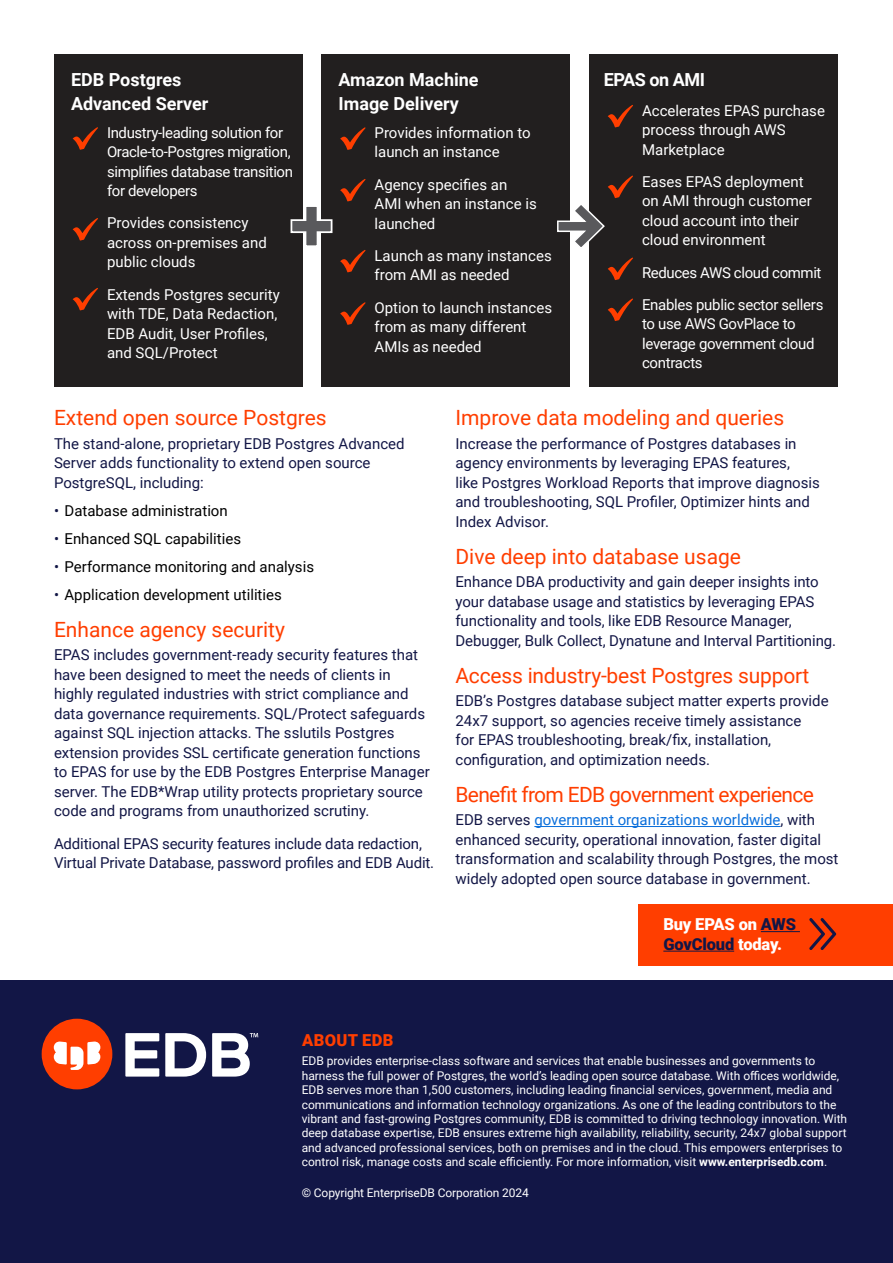
<style>
.page{position:relative;width:893px;height:1263px;background:#fff}
.page>*{position:absolute;margin:0;border:0;box-sizing:border-box;transform-origin:0 0}
.red_Header{font:21px "Roboto";color:#ff3e00}
.red_Header-2{font:21px "Roboto";letter-spacing:-.03em;color:#ff3e00}
.red_Header-3{font:700 18px/24px "Roboto";color:#fff}
.red_Header-4{font:700 18px "Roboto";letter-spacing:-.025em;color:#fff}
.Bodycopy{font:900 16.5px/19.5px "Roboto";letter-spacing:-.01em;color:#fff}
.t1{font:900 16.5px "Roboto";letter-spacing:.025em;color:#ff3e00}
.Bodycopy-2{font:15px/19.5px "Roboto";color:#121646}
.Bodycopy-3{font:15px/19.5px "Roboto";color:#fff}
.Bodycopy-4{font:15px/19.5px "Roboto";letter-spacing:-.025em;color:#fff}
.Bullets{font:15px "Roboto";color:#000}
.Bodycopy-5{font:15px/19.5px "Roboto";letter-spacing:-.02em;color:#fff}
.t2{font:12px/14.4px "Roboto";color:#fff}
.s1{color:#121646}
.s2{color:#096edb}
.s3{font-weight:700}
</style>
<div class="page">
<div style="left:55px;top:54px;width:248px;height:333px;background:#221f1f"></div>
<div style="left:322px;top:54px;width:248px;height:333px;background:#221f1f"></div>
<div style="left:589px;top:54px;width:248px;height:333px;background:#221f1f"></div>
<svg style="left:73px;top:127px;width:25px;height:23px"></svg>
<svg style="left:73px;top:218px;width:25px;height:23px"></svg>
<svg style="left:73px;top:288px;width:25px;height:22px"></svg>
<svg style="left:340px;top:127px;width:26px;height:23px"></svg>
<svg style="left:340px;top:179px;width:26px;height:22px"></svg>
<svg style="left:340px;top:250px;width:26px;height:22px"></svg>
<svg style="left:608px;top:105px;width:25px;height:22px"></svg>
<svg style="left:608px;top:257px;width:25px;height:23px"></svg>
<svg style="left:290px;top:204px;width:43px;height:44px"></svg>
<svg style="left:557px;top:175px;width:76px;height:72px"></svg>
<div style="left:639px;top:904px;width:254px;height:62px;background:#ff3e00"></div>
<hr style="left:761px;top:931px;width:39px;height:1px;background:#121646">
<hr style="left:663px;top:951px;width:71px;height:1px;background:#121646">
<svg style="left:809px;top:918px;width:27px;height:32px"></svg>
<div style="left:0;top:980px;width:893px;height:283px;background:#121646"></div>
<div style="left:42px;top:1019px;width:70px;height:70px;background:#ff3e00;border-radius:50%"></div>
<svg style="left:54px;top:1041px;width:46px;height:29px"></svg>
<svg style="left:125px;top:1033px;width:34px;height:43px"></svg>
<svg style="left:165px;top:1033px;width:41px;height:43px"></svg>
<svg style="left:212px;top:1033px;width:46px;height:43px"></svg>
<hr style="left:534px;top:826px;width:246px;height:1px;background:#096edb">
<svg style="left:340px;top:302px;width:26px;height:23px"></svg>
<svg style="left:608px;top:298px;width:25px;height:23px"></svg>
<p class="red_Header-3" style="left:71px;top:67px;width:139px">EDB Postgres<br>Advanced Server</p>
<p class="Bodycopy-4" style="left:107px;top:122px;width:188px">Industry-leading solution for<br>Oracle-to-Postgres migration, simplifies database transition for developers</p>
<p class="Bodycopy-3" style="left:107px;top:213px;width:161px">Provides consistency across on-premises and public clouds</p>
<p class="Bodycopy-3" style="left:107px;top:284px;width:174px">Extends Postgres security with TDE, Data Redaction,<br>EDB Audit, User Profiles, and SQL/Protect</p>
<p class="red_Header-3" style="left:339px;top:67px;width:142px">Amazon Machine<br>Image Delivery</p>
<p class="Bodycopy-3" style="left:375px;top:122px;width:158px">Provides information to launch an instance</p>
<p class="Bodycopy-3" style="left:375px;top:174px;width:164px">Agency specifies an<br>AMI when an instance is launched</p>
<p class="Bodycopy-3" style="left:375px;top:245px;width:179px">Launch as many instances from AMI as needed</p>
<p class="Bodycopy-3" style="left:375px;top:297px;width:179px">Option to launch instances from as many different<br>AMIs as needed</p>
<p class="red_Header-4" style="left:604px;top:67px;width:103px">EPAS on AMI</p>
<p class="Bodycopy-3" style="left:642px;top:100px;width:184px">Accelerates EPAS purchase process through AWS<br>Marketplace</p>
<p class="Bodycopy-3" style="left:642px;top:171px;width:171px">Eases EPAS deployment on AMI through customer cloud account into their cloud environment</p>
<p class="Bodycopy-4" style="left:642px;top:262px;width:181px">Reduces AWS cloud commit</p>
<p class="Bodycopy-5" style="left:642px;top:294px;width:183px">Enables public sector sellers to use AWS GovPlace to leverage government cloud contracts</p>
<p class="red_Header" style="left:54px;top:403px;width:274px">Extend open source Postgres</p>
<p class="Bodycopy-2" style="left:54px;top:433px;width:352px">The stand-alone, proprietary EDB Postgres Advanced<br>Server adds functionality to extend open source<br>PostgreSQL, including:</p>
<p class="Bullets" style="left:54px;top:500px;width:175px"><span class="s1">•</span> Database administration</p>
<p class="Bullets" style="left:54px;top:528px;width:189px"><span class="s1">•</span> Enhanced SQL capabilities</p>
<p class="Bullets" style="left:54px;top:556px;width:262px"><span class="s1">•</span> Performance monitoring and analysis</p>
<p class="Bullets" style="left:54px;top:584px;width:229px"><span class="s1">•</span> Application development utilities</p>
<p class="red_Header" style="left:54px;top:614px;width:232px">Enhance agency security</p>
<p class="Bodycopy-2" style="left:54px;top:645px;width:377px">EPAS includes government-ready security features that have been designed to meet the needs of clients in highly regulated industries with strict compliance and data governance requirements. SQL/Protect safeguards against SQL injection attacks. The sslutils Postgres extension provides SSL certificate generation functions to EPAS for use by the EDB Postgres Enterprise Manager server. The EDB*Wrap utility protects proprietary source code and programs from unauthorized scrutiny.</p>
<p class="Bodycopy-2" style="left:54px;top:833px;width:382px">Additional EPAS security features include data redaction,<br>Virtual Private Database, password profiles and EDB Audit.</p>
<p class="red_Header" style="left:455px;top:403px;width:330px">Improve data modeling and queries</p>
<p class="Bodycopy-2" style="left:455px;top:433px;width:366px">Increase the performance of Postgres databases in agency environments by leveraging EPAS features,<br>like Postgres Workload Reports that improve diagnosis and troubleshooting, SQL Profiler, Optimizer hints and Index Advisor.</p>
<p class="red_Header" style="left:455px;top:541px;width:287px">Dive deep into database usage</p>
<p class="Bodycopy-2" style="left:455px;top:572px;width:382px">Enhance DBA productivity and gain deeper insights into your database usage and statistics by leveraging EPAS functionality and tools, like EDB Resource Manager, Debugger, Bulk Collect, Dynatune and Interval Partitioning.</p>
<p class="red_Header" style="left:455px;top:660px;width:355px">Access industry-best Postgres support</p>
<p class="Bodycopy-2" style="left:455px;top:691px;width:375px">EDB’s Postgres database subject matter experts provide 24x7 support, so agencies receive timely assistance<br>for EPAS troubleshooting, break/fix, installation, configuration, and optimization needs.</p>
<p class="red_Header-2" style="left:455px;top:779px;width:360px">Benefit from EDB government experience</p>
<p class="Bodycopy-2" style="left:455px;top:810px;width:385px">EDB serves <span class="s2">government organizations worldwide</span>, with enhanced security, operational innovation, faster digital transformation and scalability through Postgres, the most widely adopted open source database in government.</p>
<p class="Bodycopy" style="left:663px;top:914px;width:134px">Buy EPAS on <span class="s1">AWS<br>GovCloud</span> today.</p>
<p class="t1" style="left:302px;top:1028px;width:93px">ABOUT EDB</p>
<p class="t2" style="left:302px;top:1053px;width:547px">EDB provides enterprise-class software and services that enable businesses and governments to harness the full power of Postgres, the world’s leading open source database. With offices worldwide, EDB serves more than 1,500 customers, including leading financial services, government, media and communications and information technology organizations. As one of the leading contributors to the vibrant and fast-growing Postgres community, EDB is committed to driving technology innovation. With deep database expertise, EDB ensures extreme high availability, reliability, security, 24x7 global support and advanced professional services, both on premises and in the cloud. This empowers enterprises to control risk, manage costs and scale efficiently. For more information, visit <span class="s3">www.enterprisedb.com</span>.</p>
<p class="t2" style="left:302px;top:1185px;width:229px">© Copyright EnterpriseDB Corporation 2024</p>
</div>
